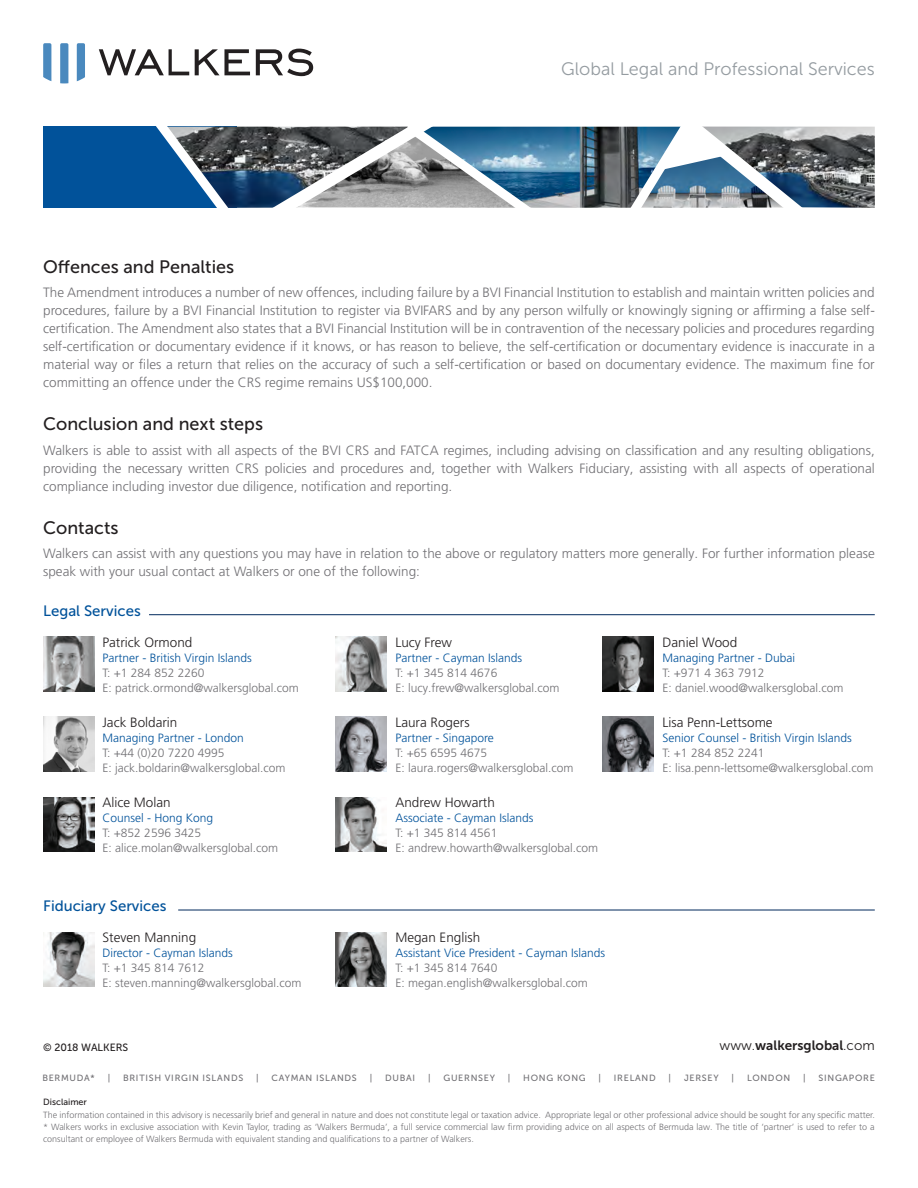
<style>
.page{position:relative;width:918px;height:1188px;background:#fff}
.page>*{position:absolute;margin:0;border:0;box-sizing:border-box;transform-origin:0 0}
.t1{font:18px "Museo Sans 500";color:#231f20}
.t2{font:18px "Museo Sans 300";color:#959ca1}
.t3{font:15px "Museo Sans 500";color:#01529a}
.t4{font:300 13.5px/18px "Frutiger LT Pro";color:#717074;text-align:justify}
.t5{font:300 13.5px "Frutiger LT Pro";color:#231f20}
.t6{font:13.5px "Museo Sans 700";color:#231f20}
.t7{font:300 12px "Frutiger LT Pro";color:#717074}
.t8{font:300 12px "Frutiger LT Pro";color:#01529a}
.t9{font:10.5px "Museo Sans 500";color:#231f20}
.t10{font:300 9px/12px "Frutiger LT Pro";color:#717074;text-align:justify}
.t11{font:9px "Museo Sans 500";letter-spacing:.08em;color:#717074}
.t12{font:9px "Museo Sans 500";color:#231f20}
.s1{font-family:"Museo Sans 300"}
</style>
<div class="page">
<svg style="left:99px;top:49px;width:90px;height:26px"></svg>
<svg style="left:195px;top:49px;width:55px;height:26px"></svg>
<svg style="left:256px;top:49px;width:57px;height:27px"></svg>
<svg style="left:43px;top:43px;width:8px;height:38px"></svg>
<svg style="left:60px;top:43px;width:8px;height:40px"></svg>
<svg style="left:77px;top:43px;width:8px;height:38px"></svg>
<div style="left:43px;top:127px;width:194px;height:81px;background:#01529a"></div>
<img style="left:237px;top:127px;width:21px;height:81px">
<img style="left:546px;top:127px;width:74px;height:81px">
<img style="left:819px;top:127px;width:56px;height:81px">
<svg style="left:145px;top:126px;width:92px;height:82px"></svg>
<svg style="left:258px;top:126px;width:288px;height:82px"></svg>
<svg style="left:620px;top:126px;width:199px;height:82px"></svg>
<img style="left:44px;top:932px;width:51px;height:55px">
<img style="left:602px;top:637px;width:51px;height:54px">
<img style="left:335px;top:637px;width:51px;height:54px">
<img style="left:43px;top:637px;width:51px;height:54px">
<img style="left:602px;top:717px;width:51px;height:54px">
<img style="left:335px;top:717px;width:51px;height:54px">
<img style="left:43px;top:717px;width:51px;height:54px">
<img style="left:43px;top:797px;width:51px;height:55px">
<img style="left:335px;top:797px;width:51px;height:55px">
<img style="left:335px;top:932px;width:51px;height:55px">
<hr style="left:149px;top:614px;width:726px;height:1px;background:#00295c">
<hr style="left:178px;top:910px;width:697px;height:1px;background:#00295c">
<h1 class="t2" style="left:561px;top:59px;width:315px">Global Legal and Professional Services</h1>
<p class="t1" style="left:43px;top:257px;width:193px">Offences and Penalties</p>
<p class="t4" style="left:43px;top:284px;width:833px">The Amendment introduces a number of new offences, including failure by a BVI Financial Institution to establish and maintain written policies and procedures, failure by a BVI Financial Institution to register via BVIFARS and by any person wilfully or knowingly signing or affirming a false self&shy;certification. The Amendment also states that a BVI Financial Institution will be in contravention of the necessary policies and procedures regarding self-certification or documentary evidence if it knows, or has reason to believe, the self-certification or documentary evidence is inaccurate in a material way or files a return that relies on the accuracy of such a self-certification or based on documentary evidence. The maximum fine for committing an offence under the CRS regime remains US$100,000.</p>
<p class="t1" style="left:43px;top:414px;width:221px">Conclusion and next steps</p>
<p class="t4" style="left:43px;top:441px;width:833px">Walkers is able to assist with all aspects of the BVI CRS and FATCA regimes, including advising on classification and any resulting obligations, providing the necessary written CRS policies and procedures and, together with Walkers Fiduciary, assisting with all aspects of operational compliance including investor due diligence, notification and reporting.</p>
<p class="t1" style="left:43px;top:518px;width:77px">Contacts</p>
<p class="t4" style="left:43px;top:545px;width:833px">Walkers can assist with any questions you may have in relation to the above or regulatory matters more generally. For further information please speak with your usual contact at Walkers or one of the following:</p>
<p class="t3" style="left:43px;top:602px;width:99px">Legal Services</p>
<p class="t5" style="left:102px;top:634px;width:91px">Patrick Ormond</p>
<p class="t8" style="left:102px;top:651px;width:151px">Partner - British Virgin Islands</p>
<p class="t7" style="left:102px;top:666px;width:103px">T: +1 284 852 2260</p>
<p class="t7" style="left:102px;top:681px;width:198px">E: patrick.ormond@walkersglobal.com</p>
<p class="t5" style="left:102px;top:714px;width:77px">Jack Boldarin</p>
<p class="t8" style="left:102px;top:731px;width:143px">Managing Partner - London</p>
<p class="t7" style="left:102px;top:746px;width:123px">T: +44 (0)20 7220 4995</p>
<p class="t7" style="left:102px;top:761px;width:184px">E: jack.boldarin@walkersglobal.com</p>
<p class="t5" style="left:102px;top:795px;width:70px">Alice Molan</p>
<p class="t8" style="left:102px;top:811px;width:112px">Counsel - Hong Kong</p>
<p class="t7" style="left:102px;top:826px;width:100px">T: +852 2596 3425</p>
<p class="t7" style="left:102px;top:841px;width:177px">E: alice.molan@walkersglobal.com</p>
<p class="t3" style="left:43px;top:898px;width:125px">Fiduciary Services</p>
<p class="t5" style="left:102px;top:930px;width:95px">Steven Manning</p>
<p class="t8" style="left:102px;top:946px;width:132px">Director - Cayman Islands</p>
<p class="t7" style="left:102px;top:961px;width:103px">T: +1 345 814 7612</p>
<p class="t7" style="left:102px;top:976px;width:200px">E: steven.manning@walkersglobal.com</p>
<p class="t5" style="left:395px;top:634px;width:58px">Lucy Frew</p>
<p class="t8" style="left:395px;top:651px;width:128px">Partner - Cayman Islands</p>
<p class="t7" style="left:395px;top:666px;width:103px">T: +1 345 814 4676</p>
<p class="t7" style="left:395px;top:681px;width:166px">E: lucy.frew@walkersglobal.com</p>
<p class="t5" style="left:395px;top:714px;width:76px">Laura Rogers</p>
<p class="t8" style="left:395px;top:731px;width:100px">Partner - Singapore</p>
<p class="t7" style="left:395px;top:746px;width:93px">T: +65 6595 4675</p>
<p class="t7" style="left:395px;top:761px;width:180px">E: laura.rogers@walkersglobal.com</p>
<p class="t5" style="left:395px;top:795px;width:101px">Andrew Howarth</p>
<p class="t8" style="left:395px;top:811px;width:140px">Associate - Cayman Islands</p>
<p class="t7" style="left:395px;top:826px;width:103px">T: +1 345 814 4561</p>
<p class="t7" style="left:395px;top:841px;width:204px">E: andrew.howarth@walkersglobal.com</p>
<p class="t5" style="left:395px;top:930px;width:86px">Megan English</p>
<p class="t8" style="left:395px;top:946px;width:211px">Assistant Vice President - Cayman Islands</p>
<p class="t7" style="left:395px;top:961px;width:103px">T: +1 345 814 7640</p>
<p class="t7" style="left:395px;top:976px;width:194px">E: megan.english@walkersglobal.com</p>
<p class="t5" style="left:662px;top:634px;width:76px">Daniel Wood</p>
<p class="t8" style="left:662px;top:651px;width:134px">Managing Partner - Dubai</p>
<p class="t7" style="left:662px;top:666px;width:103px">T: +971 4 363 7912</p>
<p class="t7" style="left:662px;top:681px;width:182px">E: daniel.wood@walkersglobal.com</p>
<p class="t5" style="left:662px;top:714px;width:112px">Lisa Penn-Lettsome</p>
<p class="t8" style="left:662px;top:731px;width:191px">Senior Counsel - British Virgin Islands</p>
<p class="t7" style="left:662px;top:746px;width:103px">T: +1 284 852 2241</p>
<p class="t7" style="left:662px;top:761px;width:212px">E: lisa.penn-lettsome@walkersglobal.com</p>
<p class="t9" style="left:43px;top:1042px;width:86px">© 2018 WALKERS</p>
<p class="t6" style="left:720px;top:1038px;width:157px"><span class="s1">www.</span>walkersglobal<span class="s1">.com</span></p>
<p class="t11" style="left:42px;top:1073px;width:54px">BERMUDA*</p>
<p class="t11" style="left:108px;top:1073px;width:4px">|</p>
<p class="t11" style="left:123px;top:1073px;width:122px">BRITISH VIRGIN ISLANDS</p>
<p class="t11" style="left:256px;top:1073px;width:4px">|</p>
<p class="t11" style="left:272px;top:1073px;width:87px">CAYMAN ISLANDS</p>
<p class="t11" style="left:370px;top:1073px;width:4px">|</p>
<p class="t11" style="left:385px;top:1073px;width:32px">DUBAI</p>
<p class="t11" style="left:428px;top:1073px;width:4px">|</p>
<p class="t11" style="left:443px;top:1073px;width:53px">GUERNSEY</p>
<p class="t11" style="left:508px;top:1073px;width:4px">|</p>
<p class="t11" style="left:523px;top:1073px;width:64px">HONG KONG</p>
<p class="t11" style="left:599px;top:1073px;width:4px">|</p>
<p class="t11" style="left:614px;top:1073px;width:43px">IRELAND</p>
<p class="t11" style="left:669px;top:1073px;width:4px">|</p>
<p class="t11" style="left:684px;top:1073px;width:36px">JERSEY</p>
<p class="t11" style="left:732px;top:1073px;width:4px">|</p>
<p class="t11" style="left:747px;top:1073px;width:45px">LONDON</p>
<p class="t11" style="left:803px;top:1073px;width:4px">|</p>
<p class="t11" style="left:819px;top:1073px;width:58px">SINGAPORE</p>
<p class="t12" style="left:43px;top:1097px;width:45px">Disclaimer</p>
<p class="t10" style="left:43px;top:1109px;width:833px">The information contained in this advisory is necessarily brief and general in nature and does not constitute legal or taxation advice. Appropriate legal or other professional advice should be sought for any specific matter. * Walkers works in exclusive association with Kevin Taylor, trading as ‘Walkers Bermuda’, a full service commercial law firm providing advice on all aspects of Bermuda law. The title of ‘partner’ is used to refer to a consultant or employee of Walkers Bermuda with equivalent standing and qualifications to a partner of Walkers.</p>
</div>
